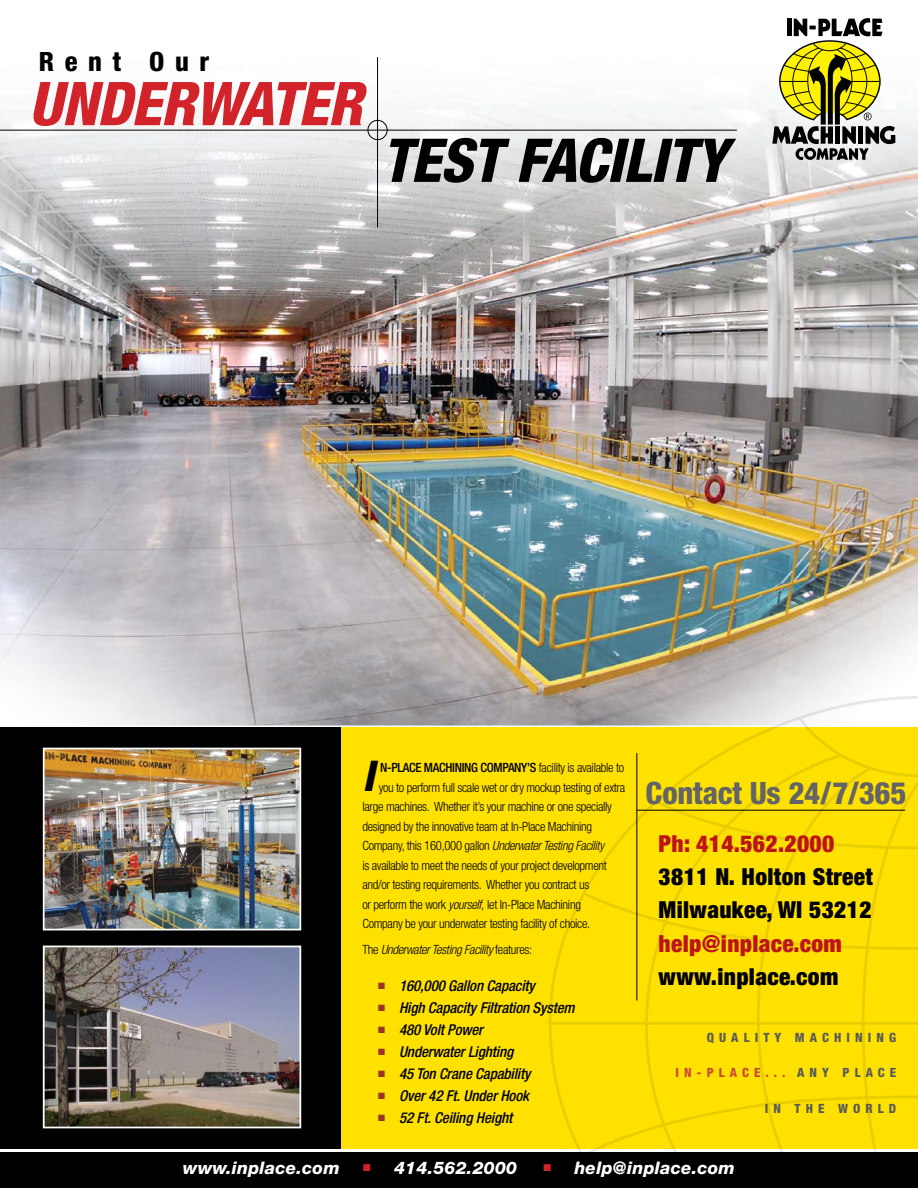
<style>
.page{position:relative;width:918px;height:1188px;background:#fff}
.page>*{position:absolute;margin:0;border:0;box-sizing:border-box;transform-origin:0 0}
.t1{font:italic 800 condensed 60.45px "Helvetica Neue";letter-spacing:-.01em;color:#000}
.t2{font:italic 800 condensed 60.45px "Helvetica Neue";letter-spacing:-.01em;color:#d2232a}
.t3{font:italic 800 condensed 42.45px "Helvetica Neue";color:#000}
.t4{font:800 condensed 30.9px "Helvetica Neue";letter-spacing:-.01em;color:#636467}
.t5{font:800 condensed 26.7px "Helvetica Neue";color:#000}
.t6{font:900 condensed 23.4px/33.3px "Helvetica Neue";letter-spacing:.015em;color:#000}
.t7{font:900 condensed 23.4px "Helvetica Neue";letter-spacing:.015em;color:#bd141a}
.t8{font:italic 800 17.4px "Helvetica Neue";letter-spacing:.015em;color:#fff}
.t9{font:italic 500 condensed 15px "Helvetica Neue";letter-spacing:-.01em;color:#000}
.t10{font:300 condensed 12.75px/19.5px "Helvetica Neue LT Std";letter-spacing:-.025em;color:#000}
.t11{font:500 condensed 12.75px "Helvetica Neue";letter-spacing:-.025em;color:#000}
.t12{font:italic 300 condensed 12.75px "Helvetica Neue LT Std";color:#000}
.t13{font:800 condensed 12.75px "Helvetica Neue";letter-spacing:.4em;color:#58595b}
.t14{font:800 condensed 12.75px "Helvetica Neue";letter-spacing:.4em;color:#c84b34}
.s1{font-family:"Helvetica Neue LT Std";font-weight:300}
.s2{font-style:italic}
.s3{font-style:normal}
.s4{color:#58595b}
</style>
<div class="page">
<img style="left:0;top:58px;width:918px;height:670px">
<div style="left:298px;top:728px;width:620px;height:421px;background:#ffe100"></div>
<svg style="left:547px;top:694px;width:371px;height:458px"></svg>
<svg style="left:772px;top:18px;width:123px;height:142px"></svg>
<div style="left:0;top:728px;width:341px;height:421px;background:#000"></div>
<div style="left:0;top:1152px;width:918px;height:36px;background:#000"></div>
<hr style="left:0;top:130px;width:737px;height:1px;background:#000">
<hr style="left:377px;top:57px;width:1px;height:170px;background:#000">
<div style="left:368px;top:120px;width:20px;height:20px;border:1px solid #000;border-radius:50%"></div>
<hr style="left:637px;top:753px;width:1px;height:248px;background:#000">
<hr style="left:637px;top:810px;width:268px;height:1px;background:#000">
<img style="left:46px;top:949px;width:252px;height:176px">
<div style="left:43px;top:946px;width:258px;height:182px;border:2px solid #fff"></div>
<img style="left:46px;top:751px;width:252px;height:176px">
<div style="left:43px;top:748px;width:258px;height:182px;border:2px solid #fff"></div>
<h3 class="t5" style="left:39px;top:45px;width:172px">RENT OUR</h3>
<h1 class="t2" style="left:29px;top:66px;width:335px">UNDERWATER</h1>
<h1 class="t1" style="left:382px;top:123px;width:347px">TEST FACILITY</h1>
<h2 class="t3" style="left:362px;top:750px;width:13px">I</h2>
<p class="t11" style="left:380px;top:760px;width:246px">N-PLACE MACHINING COMPANY’S <span class="s1">facility is available to</span></p>
<p class="t10" style="left:362px;top:777px;width:264px;text-indent:16px">you to perform full scale wet or dry mockup testing of extra large machines. Whether it’s your machine or one specially designed by the innovative team at In-Place Machining<br>C o m p a n y , t h i s 1 6 0 , 0 0 0 g a l l o n <span class="s2">UnderwaterTestingFacility<br></span>is available to meet the needs of your project development and/or testing requirements. Whether you contract us<br>or perform the work <span class="s2">yourself</span>, let In-Place Machining<br>Company be your underwater testing facility of choice.</p>
<p class="t12" style="left:362px;top:943px;width:171px"><span class="s3">T h e</span> UnderwaterTestingFacility<span class="s3">f e a t u r e s :</span></p>
<p class="t9" style="left:378px;top:977px;width:158px"><sup>■</sup> 160,000 Gallon Capacity</p>
<p class="t9" style="left:378px;top:999px;width:198px"><sup>■</sup> High Capacity Filtration System</p>
<p class="t9" style="left:378px;top:1021px;width:106px"><sup>■</sup> 480 Volt Power</p>
<p class="t9" style="left:378px;top:1043px;width:137px"><sup>■</sup> Underwater Lighting</p>
<p class="t9" style="left:378px;top:1065px;width:154px"><sup>■</sup> 45 Ton Crane Capability</p>
<p class="t9" style="left:378px;top:1087px;width:153px"><sup>■</sup> Over 42 Ft. Under Hook</p>
<p class="t9" style="left:378px;top:1109px;width:136px"><sup>■</sup> 52 Ft. Ceiling Height</p>
<h3 class="t4" style="left:645px;top:774px;width:262px">CONTACT US 24/7/365</h3>
<h3 class="t7" style="left:659px;top:829px;width:177px">Ph: 414.562.2000</h3>
<h3 class="t6" style="left:659px;top:860px;width:216px">3811 N. Holton Street<br>Milwaukee, WI 53212</h3>
<h3 class="t7" style="left:659px;top:929px;width:185px">help@inplace.com</h3>
<h3 class="t6" style="left:659px;top:960px;width:181px">www.inplace.com</h3>
<p class="t13" style="left:707px;top:1029px;width:191px">QUALITY MACHINING</p>
<p class="t14" style="left:676px;top:1065px;width:222px">IN-PLACE... <span class="s4">ANY PLACE</span></p>
<p class="t13" style="left:765px;top:1100px;width:133px">IN THE WOR LD</p>
<h3 class="t8" style="left:183px;top:1158px;width:158px">www.inplace.com</h3>
<h3 class="t8" style="left:363px;top:1158px;width:155px"><sup>■</sup> 414.562.2000</h3>
<h3 class="t8" style="left:543px;top:1158px;width:193px"><sup>■</sup> help@inplace.com</h3>
</div>
